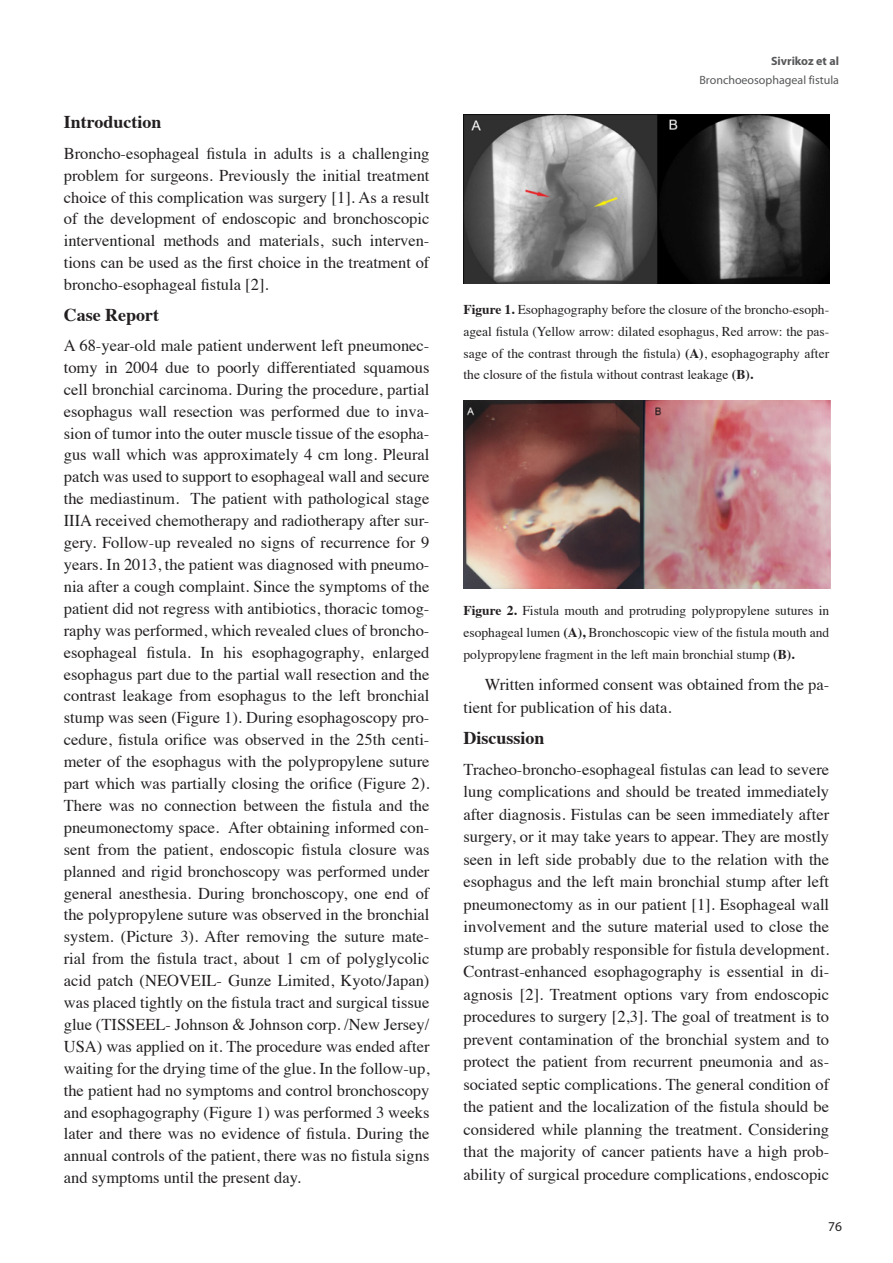
<style>
.page{position:relative;width:893px;height:1263px;background:#fff}
.page>*{position:absolute;margin:0;border:0;box-sizing:border-box;transform-origin:0 0}
.t1{font:700 18px "Times";color:#231f20}
.t2{font:16.5px/21.9px "Times";color:#231f20;text-align:justify}
.t3{font:13.5px/21.9px "Times";color:#231f20;text-align:justify}
.t4{font:13.5px "Myriad Pro";color:#231f20}
.t5{font:12px "Myriad Pro";color:#57585a}
.t6{font:700 12px "Myriad Pro";color:#57585a}
.s1{font-weight:700}
</style>
<div class="page">
<img style="left:463px;top:115px;width:366px;height:168px">
<img style="left:463px;top:401px;width:368px;height:188px">
<p class="t1" style="left:64px;top:105px;width:99px">Introduction</p>
<p class="t2" style="left:64px;top:141px;width:367px">Broncho-esophageal fistula in adults is a challenging problem for surgeons. Previously the initial treatment choice of this complication was surgery [1]. As a result of the development of endoscopic and bronchoscopic interventional methods and materials, such interven&shy;tions can be used as the first choice in the treatment of broncho-esophageal fistula [2].</p>
<p class="t1" style="left:64px;top:297px;width:97px">Case Report</p>
<p class="t2" style="left:64px;top:333px;width:367px">A 68-year-old male patient underwent left pneumonec&shy;tomy in 2004 due to poorly differentiated squamous cell bronchial carcinoma. During the procedure, partial esophagus wall resection was performed due to inva&shy;sion of tumor into the outer muscle tissue of the esopha&shy;gus wall which was approximately 4 cm long. Pleural patch was used to support to esophageal wall and secure the mediastinum. The patient with pathological stage IIIA received chemotherapy and radiotherapy after sur&shy;gery. Follow-up revealed no signs of recurrence for 9 years. In 2013, the patient was diagnosed with pneumo&shy;nia after a cough complaint. Since the symptoms of the patient did not regress with antibiotics, thoracic tomog&shy;raphy was performed, which revealed clues of broncho&shy;esophageal fistula. In his esophagography, enlarged esophagus part due to the partial wall resection and the contrast leakage from esophagus to the left bronchial stump was seen (Figure 1). During esophagoscopy pro&shy;cedure, fistula orifice was observed in the 25th centi&shy;meter of the esophagus with the polypropylene suture part which was partially closing the orifice (Figure 2).<br>There was no connection between the fistula and the pneumonectomy space. After obtaining informed con&shy;sent from the patient, endoscopic fistula closure was planned and rigid bronchoscopy was performed under general anesthesia. During bronchoscopy, one end of the polypropylene suture was observed in the bronchial system. (Picture 3). After removing the suture mate&shy;rial from the fistula tract, about 1 cm of polyglycolic acid patch (NEOVEIL- Gunze Limited, Kyoto/Japan) was placed tightly on the fistula tract and surgical tissue glue (TISSEEL- Johnson &amp; Johnson corp. /New Jersey/ USA) was applied on it. The procedure was ended after waiting for the drying time of the glue. In the follow-up, the patient had no symptoms and control bronchoscopy and esophagography (Figure 1) was performed 3 weeks later and there was no evidence of fistula. During the annual controls of the patient, there was no fistula signs and symptoms until the present day.</p>
<p class="t6" style="left:771px;top:54px;width:69px">Sivrikoz et al</p>
<p class="t5" style="left:699px;top:72px;width:141px">Bronchoeosophageal fistula</p>
<p class="t3" style="left:463px;top:297px;width:367px"><span class="s1">Figure 1.</span> Esophagography before the closure of the broncho-esoph&shy;ageal fistula (Yellow arrow: dilated esophagus, Red arrow: the pas&shy;sage of the contrast through the fistula) <span class="s1">(A)</span>, esophagography after the closure of the fistula without contrast leakage <span class="s1">(B).</span></p>
<p class="t3" style="left:463px;top:599px;width:367px"><span class="s1">Figure 2.</span> Fistula mouth and protruding polypropylene sutures in esophageal lumen <span class="s1">(A),</span> Bronchoscopic view of the fistula mouth and polypropylene fragment in the left main bronchial stump <span class="s1">(B).</span></p>
<p class="t2" style="left:463px;top:672px;width:367px;line-height:22.5px;text-indent:21px">Written informed consent was obtained from the pa&shy;tient for publication of his data.</p>
<p class="t1" style="left:463px;top:720px;width:83px">Discussion</p>
<p class="t2" style="left:463px;top:757px;width:367px;line-height:22.5px">Tracheo-broncho-esophageal fistulas can lead to severe lung complications and should be treated immediately after diagnosis. Fistulas can be seen immediately after surgery, or it may take years to appear. They are mostly seen in left side probably due to the relation with the esophagus and the left main bronchial stump after left pneumonectomy as in our patient [1]. Esophageal wall involvement and the suture material used to close the stump are probably responsible for fistula development.<br>Contrast-enhanced esophagography is essential in di&shy;agnosis [2]. Treatment options vary from endoscopic procedures to surgery [2,3]. The goal of treatment is to prevent contamination of the bronchial system and to protect the patient from recurrent pneumonia and as&shy;sociated septic complications. The general condition of the patient and the localization of the fistula should be considered while planning the treatment. Considering that the majority of cancer patients have a high prob&shy;ability of surgical procedure complications, endoscopic</p>
<p class="t4" style="left:828px;top:1218px;width:15px">76</p>
</div>
